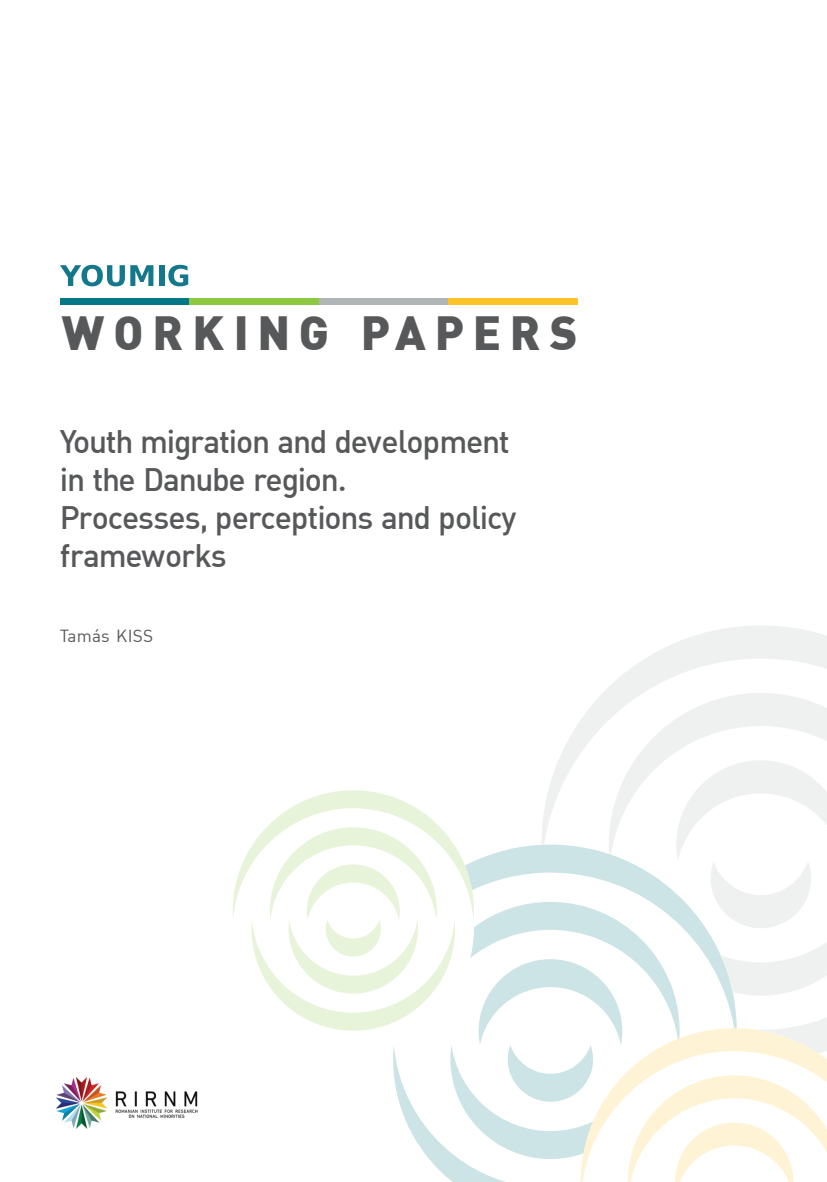
<style>
.page{position:relative;width:827px;height:1182px;background:#fff}
.page>*{position:absolute;margin:0;border:0;box-sizing:border-box;transform-origin:0 0}
.t1{font:46.9px "DIN Blk PFL";letter-spacing:.21em;color:#57585a}
.t2{font:31.85px/38px "DIN Alt Md PFL";letter-spacing:.01em;color:#57585a}
.t3{font:24.5px "DIN Alt Md PFL";color:#57585a}
.t4{font:17.15px "DIN Alt PFL";letter-spacing:.09em;color:#57585a}
</style>
<div class="page">
<svg style="left:60px;top:265px;width:93px;height:21px"></svg>
<div style="left:159px;top:265px;width:5px;height:21px;background:#14788c"></div>
<svg style="left:168px;top:265px;width:20px;height:21px"></svg>
<div style="left:60px;top:298px;width:129px;height:7px;background:#047788"></div>
<div style="left:189px;top:298px;width:130px;height:7px;background:#8ec740"></div>
<div style="left:319px;top:298px;width:129px;height:7px;background:#b1b4b5"></div>
<div style="left:448px;top:298px;width:129px;height:7px;background:#fec427"></div>
<svg style="left:604px;top:626px;width:222px;height:66px"></svg>
<img style="left:56px;top:1077px;width:142px;height:52px">
<svg style="left:232px;top:692px;width:595px;height:490px"></svg>
<p class="t3" style="left:509px;top:302px;width:49px">No. 1</p>
<h1 class="t1" style="left:62px;top:299px;width:516px">WORKING PAPERS</h1>
<p class="t2" style="left:60px;top:421px;width:457px">Youth migration and development in the Danube region.<br>Processes, perceptions and policy frameworks</p>
<p class="t4" style="left:60px;top:623px;width:93px">Tamás KISS</p>
</div>
